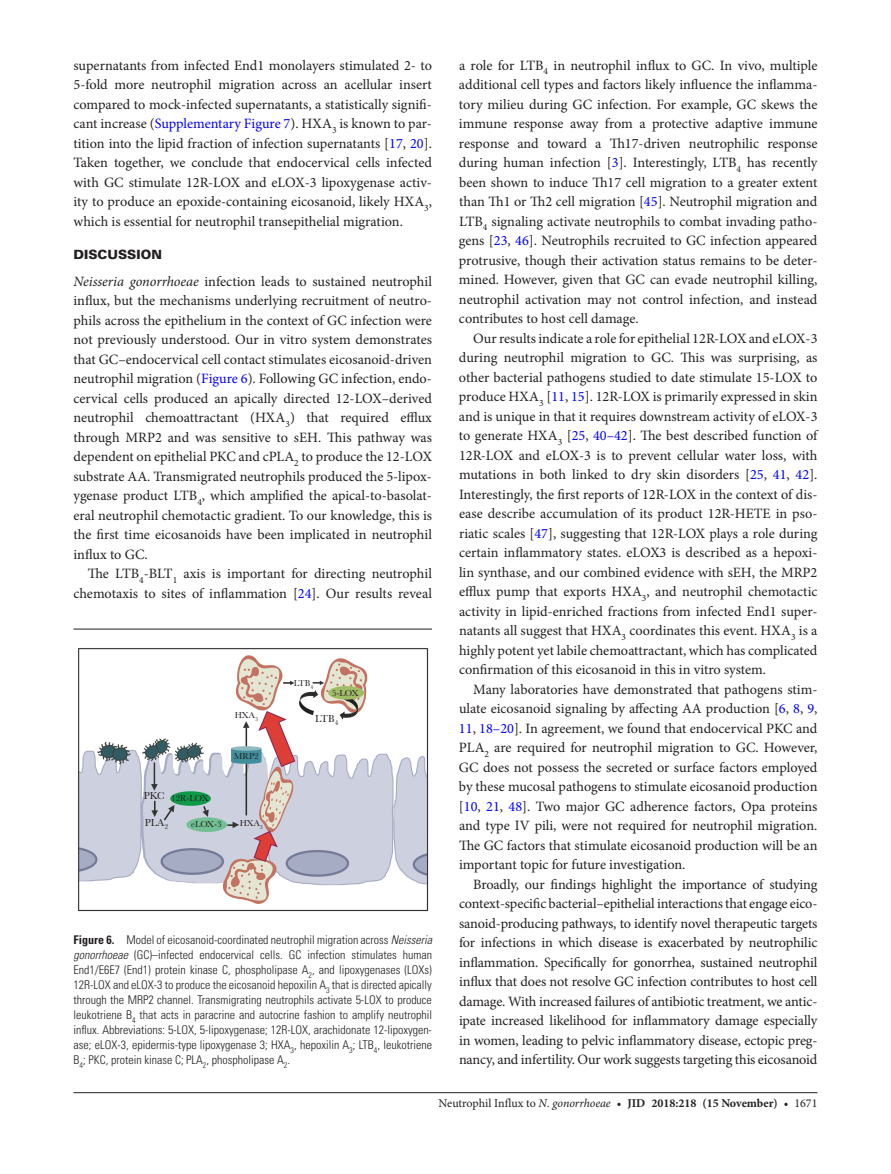
<style>
.page{position:relative;width:891px;height:1174px;background:#fff}
.page>*{position:absolute;margin:0;border:0;box-sizing:border-box;transform-origin:0 0}
.t1{font:14.25px/19.5px "Minion Pro";letter-spacing:-.005em;color:#231f20;text-align:justify}
.t2{font:900 12.75px "Univers LT Std";color:#231f20}
.t3{font:300 condensed 12px/15px "Univers LT Std";color:#231f20;text-align:justify}
.t4{font:12px "Minion Pro";color:#231f20}
.t5{font:10.5px "Baskerville MT Std";color:#231f20}
.t6{font:9px "Baskerville MT Std";color:#231f20}
.s1{color:#00f}
.s2{font-style:italic}
.s3{font-weight:700}
</style>
<div class="page">
<hr style="left:74px;top:1092px;width:744px;height:1px;background:#231f20">
<hr style="left:74px;top:629px;width:358px;height:1px;background:#231f20">
<img style="left:78px;top:648px;width:350px;height:263px">
<p class="t1" style="left:73px;top:55px;width:360px">supernatants from infected End1 monolayers stimulated 2- to 5-fold more neutrophil migration across an acellular insert compared to mock-infected supernatants, a statistically signifi&shy;cant increase (<span class="s1">Supplementary Figure 7</span>). HXA<sub>3</sub> is known to par&shy;tition into the lipid fraction of infection supernatants [<span class="s1">17</span>, <span class="s1">20</span>].<br>Taken together, we conclude that endocervical cells infected with GC stimulate 12R-LOX and eLOX-3 lipoxygenase activ&shy;ity to produce an epoxide-containing eicosanoid, likely HXA<sub>3</sub>, which is essential for neutrophil transepithelial migration.</p>
<p class="t2" style="left:74px;top:246px;width:90px">DISCUSSION</p>
<p class="t1" style="left:74px;top:271px;width:360px"><span class="s2">Neisseria gonorrhoeae</span> infection leads to sustained neutrophil influx, but the mechanisms underlying recruitment of neutro&shy;phils across the epithelium in the context of GC infection were not previously understood. Our in vitro system demonstrates that GC–endocervical cell contact stimulates eicosanoid-driven neutrophil migration (<span class="s1">Figure 6</span>). Following GC infection, endo&shy;cervical cells produced an apically directed 12-LOX–derived neutrophil chemoattractant (HXA<sub>3</sub>) that required efflux through MRP2 and was sensitive to sEH. This pathway was dependent on epithelial PKC and cPLA<sub>2</sub> to produce the 12-LOX substrate AA. Transmigrated neutrophils produced the 5-lipox&shy;ygenase product LTB<sub>4</sub>, which amplified the apical-to-basolat&shy;eral neutrophil chemotactic gradient. To our knowledge, this is the first time eicosanoids have been implicated in neutrophil influx to GC.</p>
<p class="t1" style="left:74px;top:564px;width:360px;text-align:right">The LTB<sub>4</sub>-BLT<sub>1</sub> axis is important for directing neutrophil chemotaxis to sites of inflammation [<span class="s1">24</span>]. Our results reveal</p>
<p class="t6" style="left:235px;top:710px;width:25px">HXA<sub>3</sub></p>
<p class="t6" style="left:234px;top:751px;width:26px">MRP2</p>
<p class="t5" style="left:144px;top:790px;width:22px">PKC</p>
<p class="t5" style="left:145px;top:816px;width:25px">PLA<sub>2</sub></p>
<p class="t6" style="left:171px;top:793px;width:39px">12R-LOX</p>
<p class="t6" style="left:191px;top:819px;width:32px">eLOX-3</p>
<p class="t6" style="left:240px;top:818px;width:25px">HXA<sub>3</sub></p>
<p class="t6" style="left:294px;top:678px;width:21px">LTB<sub>4</sub></p>
<p class="t6" style="left:332px;top:688px;width:28px">5-LOX</p>
<p class="t5" style="left:315px;top:713px;width:25px">LTB<sub>4</sub></p>
<p class="t3" style="left:73px;top:933px;width:360px"><span class="s3">Figure 6.</span> Model of eicosanoid-coordinated neutrophil migration across <span class="s2">Neisseria gonorrhoeae</span> (GC)–infected endocervical cells. GC infection stimulates human End1/E6E7 (End1) protein kinase C, phospholipase A<sub>2</sub>, and lipoxygenases (LOXs)<br>12R-LOX and eLOX-3 to produce the eicosanoid hepoxilin A<sub>3</sub> that is directed apically through the MRP2 channel. Transmigrating neutrophils activate 5-LOX to produce leukotriene B<sub>4</sub> that acts in paracrine and autocrine fashion to amplify neutrophil influx. Abbreviations: 5-LOX, 5-lipoxygenase; 12R-LOX, arachidonate 12-lipoxygen&shy;ase; eLOX-3, epidermis-type lipoxygenase 3; HXA<sub>3</sub>, hepoxilin A<sub>3</sub>; LTB<sub>4</sub>, leukotriene B<sub>4</sub>; PKC, protein kinase C; PLA<sub>2</sub>, phospholipase A<sub>2</sub>.</p>
<p class="t1" style="left:459px;top:55px;width:360px">a role for LTB<sub>4</sub> in neutrophil influx to GC. In vivo, multiple additional cell types and factors likely influence the inflamma&shy;tory milieu during GC infection. For example, GC skews the immune response away from a protective adaptive immune response and toward a Th17-driven neutrophilic response during human infection [<span class="s1">3</span>]. Interestingly, LTB<sub>4</sub> has recently been shown to induce Th17 cell migration to a greater extent than Th1 or Th2 cell migration [<span class="s1">45</span>]. Neutrophil migration and LTB<sub>4</sub> signaling activate neutrophils to combat invading patho&shy;gens [<span class="s1">23</span>, <span class="s1">46</span>]. Neutrophils recruited to GC infection appeared protrusive, though their activation status remains to be deter&shy;mined. However, given that GC can evade neutrophil killing, neutrophil activation may not control infection, and instead contributes to host cell damage.</p>
<p class="t1" style="left:459px;top:328px;width:360px;text-indent:14px">Our results indicate a role for epithelial 12R-LOX and eLOX-3 during neutrophil migration to GC. This was surprising, as other bacterial pathogens studied to date stimulate 15-LOX to produce HXA<sub>3</sub> [<span class="s1">11</span>, <span class="s1">15</span>]. 12R-LOX is primarily expressed in skin and is unique in that it requires downstream activity of eLOX-3 to generate HXA<sub>3</sub> [<span class="s1">25</span>, <span class="s1">40–42</span>]. The best described function of 12R-LOX and eLOX-3 is to prevent cellular water loss, with mutations in both linked to dry skin disorders [<span class="s1">25</span>, <span class="s1">41</span>, <span class="s1">42</span>].<br>Interestingly, the first reports of 12R-LOX in the context of dis&shy;ease describe accumulation of its product 12R-HETE in pso&shy;riatic scales [<span class="s1">47</span>], suggesting that 12R-LOX plays a role during certain inflammatory states. eLOX3 is described as a hepoxi&shy;lin synthase, and our combined evidence with sEH, the MRP2 efflux pump that exports HXA<sub>3</sub>, and neutrophil chemotactic activity in lipid-enriched fractions from infected End1 super&shy;natants all suggest that HXA<sub>3</sub> coordinates this event. HXA<sub>3</sub> is a highly potent yet labile chemoattractant, which has complicated confirmation of this eicosanoid in this in vitro system.</p>
<p class="t1" style="left:459px;top:679px;width:360px;text-indent:14px">Many laboratories have demonstrated that pathogens stim&shy;ulate eicosanoid signaling by affecting AA production [<span class="s1">6</span>, <span class="s1">8</span>, <span class="s1">9</span>, <span class="s1">11</span>, <span class="s1">18–20</span>]. In agreement, we found that endocervical PKC and PLA<sub>2</sub> are required for neutrophil migration to GC. However, GC does not possess the secreted or surface factors employed by these mucosal pathogens to stimulate eicosanoid production [<span class="s1">10</span>, <span class="s1">21</span>, <span class="s1">48</span>]. Two major GC adherence factors, Opa proteins and type IV pili, were not required for neutrophil migration.<br>The GC factors that stimulate eicosanoid production will be an important topic for future investigation.</p>
<p class="t1" style="left:459px;top:874px;width:360px;text-indent:14px">Broadly, our findings highlight the importance of studying context-specific bacterial–epithelial interactions that engage eico&shy;sanoid-producing pathways, to identify novel therapeutic targets for infections in which disease is exacerbated by neutrophilic inflammation. Specifically for gonorrhea, sustained neutrophil influx that does not resolve GC infection contributes to host cell damage. With increased failures of antibiotic treatment, we antic&shy;ipate increased likelihood for inflammatory damage especially in women, leading to pelvic inflammatory disease, ectopic preg&shy;nancy, and infertility. Our work suggests targeting this eicosanoid</p>
<p class="t4" style="left:439px;top:1095px;width:380px">Neutrophil Influx to <span class="s2">N. gonorrhoeae</span> • <span class="s3">JID 2018:218 (15 November)</span> • 1671</p>
</div>
